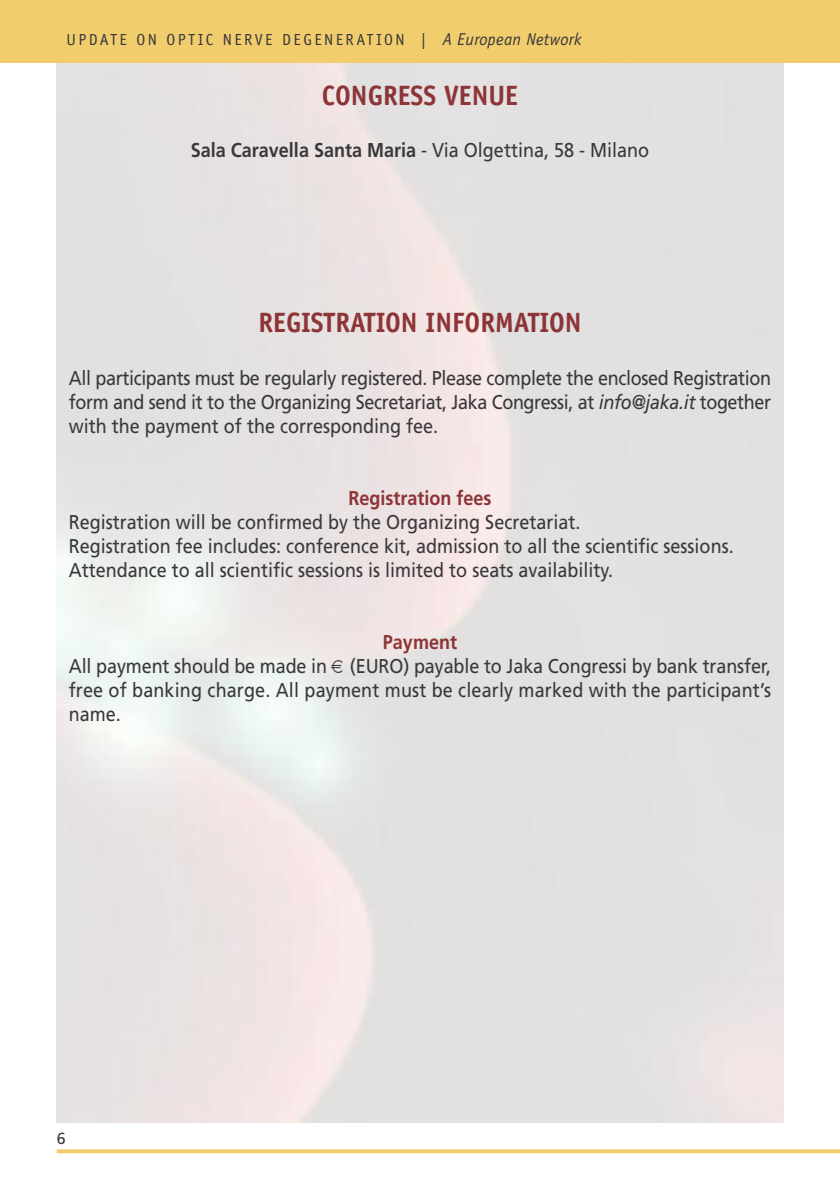
<style>
.page{position:relative;width:840px;height:1191px;background:#fff}
.page>*{position:absolute;margin:0;border:0;box-sizing:border-box;transform-origin:0 0}
.t1{font:700 28px "Officina Sans";color:#8d3436;scale:.95 1}
.t2{font:20px/24px "Frutiger";color:#39383a;text-align:justify;scale:.9 1}
.t3{font:700 20px "Frutiger";color:#39383a;scale:.9 1}
.t4{font:700 20px "Frutiger";color:#8d3436;scale:.9 1}
.t5{font:16px "Officina Sans";letter-spacing:.15em;color:#39383a}
.t6{font:16px "Frutiger";color:#39383a}
.s1{font-style:italic;font-size:17.2px}
.s2{font-weight:400}
.s3{font-style:italic}
</style>
<div class="page">
<div style="left:0;top:0;width:839px;height:62px;background:#f2cd6e"></div>
<svg style="left:57px;top:1149px;width:782px;height:4px;background:#f2d078"></svg>
<svg style="left:331px;top:660px;width:11px;height:12px"></svg>
<p class="t5" style="left:66px;top:34px;width:516px">UPDATE ON OPTIC NERVE DEGENERATION | <span class="s1">A European Network</span></p>
<h1 class="t1" style="left:322px;top:85px;width:208px">CONGRESS VENUE</h1>
<p class="t3" style="left:191px;top:142px;width:510px">Sala Caravella Santa Maria <span class="s2">- Via Olgettina, 58 - Milano</span></p>
<h1 class="t1" style="left:258px;top:311px;width:341px">REGISTRATION INFORMATION</h1>
<p class="t2" style="left:69px;top:367px;width:781px">All participants must be regularly registered. Please complete the enclosed Registration form and send it to the Organizing Secretariat, Jaka Congressi, at <span class="s3">info@jaka.it</span> together with the payment of the corresponding fee.</p>
<p class="t4" style="left:348px;top:489px;width:160px">Registration fees</p>
<p class="t2" style="left:69px;top:511px;width:739px;text-align:left">Registration will be confirmed by the Organizing Secretariat.<br>Registration fee includes: conference kit, admission to all the scientific sessions.<br>Attendance to all scientific sessions is limited to seats availability.</p>
<p class="t4" style="left:383px;top:633px;width:84px">Payment</p>
<p class="t2" style="left:69px;top:655px;width:781px">All payment should be made in (EURO) payable to Jaka Congressi by bank transfer, free of banking charge. All payment must be clearly marked with the participant’s name.</p>
<p class="t6" style="left:57px;top:1132px;width:10px">6</p>
</div>
